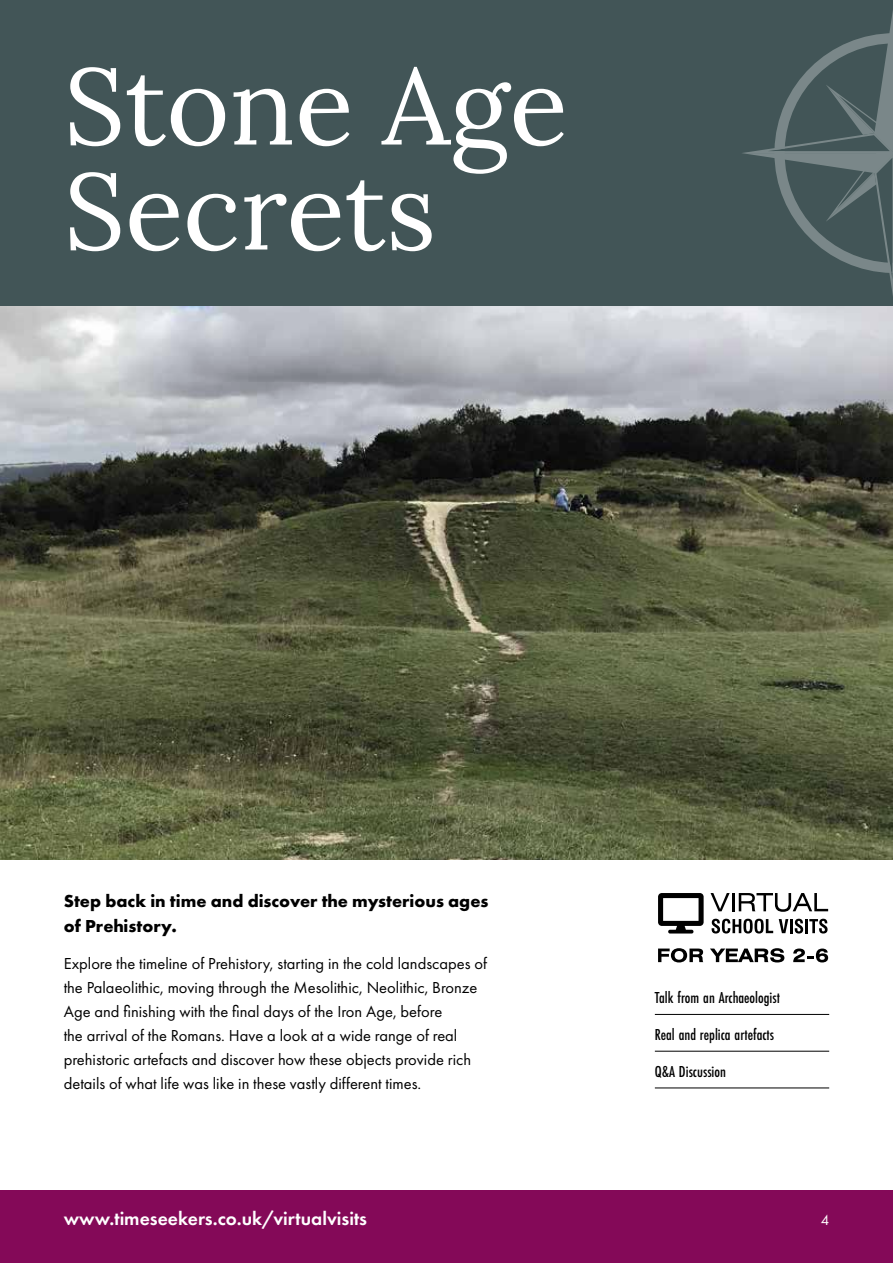
<style>
.page{position:relative;width:893px;height:1263px;background:#fff}
.page>*{position:absolute;margin:0;border:0;box-sizing:border-box;transform-origin:0 0}
.t1{font:108px/105px "Lora";color:#fff}
.t2{font:600 19.5px "Futura PT";color:#fff}
.t3{font:700 18px/25.5px "Futura PT";color:#000}
.t4{font:16.5px/24px "Futura PT";color:#000}
.t5{font:500 16.5px "Futura PT Cond";color:#000}
.t6{font:15px "Futura PT";color:#fff}
</style>
<div class="page">
<div style="left:0;top:0;width:893px;height:306px;background:#425557"></div>
<img style="left:0;top:306px;width:893px;height:553px">
<div style="left:0;top:1191px;width:893px;height:72px;background:#840958"></div>
<svg style="left:710px;top:893px;width:118px;height:19px"></svg>
<svg style="left:712px;top:919px;width:61px;height:14px"></svg>
<svg style="left:779px;top:919px;width:9px;height:14px"></svg>
<hr style="left:790px;top:919px;width:3px;height:14px;background:#000">
<svg style="left:795px;top:919px;width:8px;height:14px"></svg>
<hr style="left:805px;top:919px;width:3px;height:14px;background:#000">
<svg style="left:809px;top:919px;width:18px;height:14px"></svg>
<svg style="left:658px;top:893px;width:46px;height:40px"></svg>
<svg style="left:658px;top:948px;width:45px;height:14px"></svg>
<svg style="left:710px;top:948px;width:74px;height:14px"></svg>
<svg style="left:793px;top:948px;width:35px;height:14px"></svg>
<hr style="left:655px;top:1014px;width:174px;height:1px;background:#000">
<hr style="left:655px;top:1051px;width:174px;height:1px;background:#000">
<hr style="left:655px;top:1087px;width:174px;height:1px;background:#000">
<svg style="left:742px;top:11px;width:151px;height:285px"></svg>
<h1 class="t1" style="left:64px;top:54px;width:506px">Stone Age<br>Secrets</h1>
<p class="t3" style="left:64px;top:887px;width:426px">Step back in time and discover the mysterious ages of Prehistory.</p>
<p class="t4" style="left:64px;top:951px;width:425px">Explore the timeline of Prehistory, starting in the cold landscapes of the Palaeolithic, moving through the Mesolithic, Neolithic, Bronze Age and finishing with the final days of the Iron Age, before<br>the arrival of the Romans. Have a look at a wide range of real prehistoric artefacts and discover how these objects provide rich details of what life was like in these vastly different times.</p>
<p class="t5" style="left:655px;top:988px;width:127px">Talk from an Archaeologist</p>
<p class="t5" style="left:655px;top:1025px;width:121px">Real and replica artefacts</p>
<p class="t5" style="left:655px;top:1062px;width:73px">Q&amp;A Discussion</p>
<p class="t2" style="left:64px;top:1206px;width:305px">www.timeseekers.co.uk/virtualvisits</p>
<p class="t6" style="left:821px;top:1211px;width:10px">4</p>
</div>
